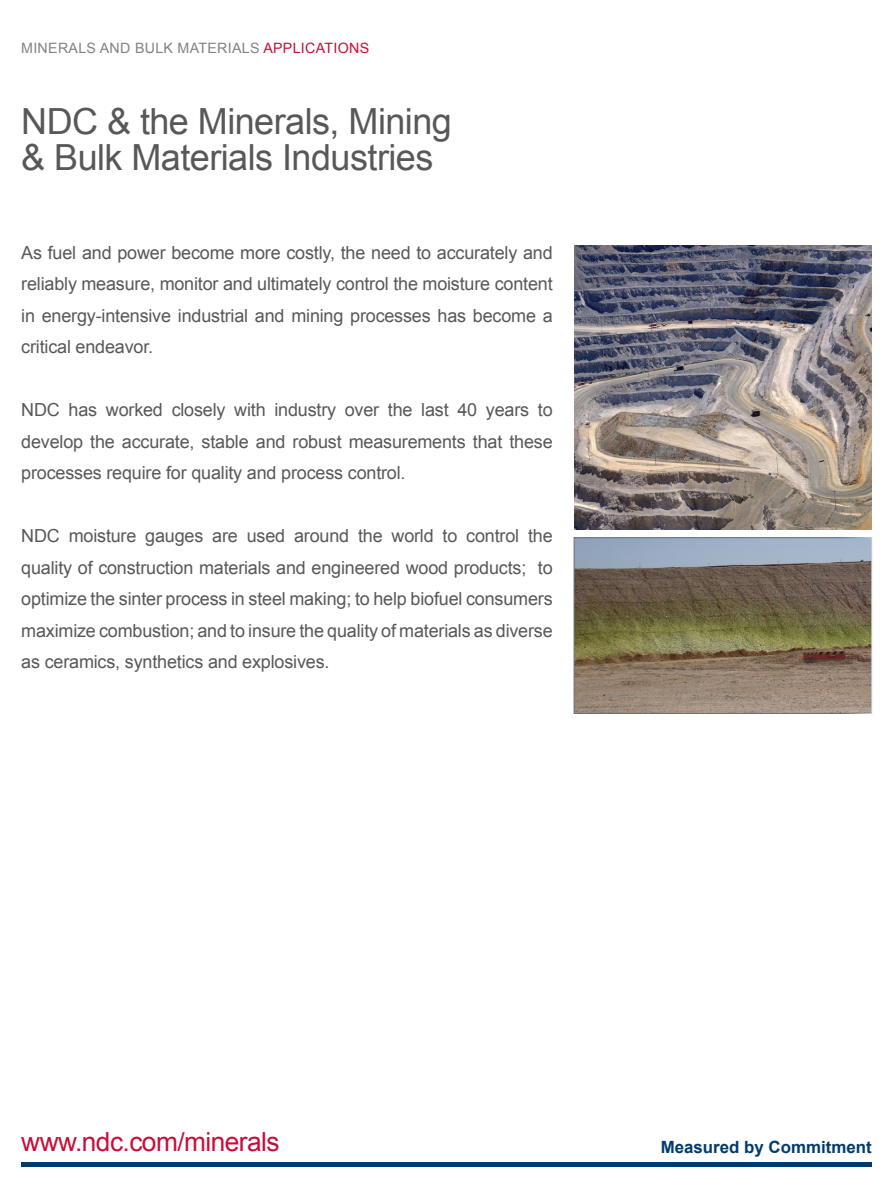
<style>
.page{position:relative;width:893px;height:1188px;background:#fff}
.page>*{position:absolute;margin:0;border:0;box-sizing:border-box;transform-origin:0 0}
.t1{font:36px/36px "Arial";letter-spacing:-.015em;color:#57585a}
.t2{font:26.25px "Arial";letter-spacing:-.02em;color:#c80d3a}
.t3{font:18px/31.5px "Arial";letter-spacing:-.01em;color:#57585a;text-align:justify}
.t4{font:700 16.8px "Arial";color:#003b70}
.t5{font:14.25px "Arial";letter-spacing:.02em;color:#808285}
.s1{color:#c80d3a}
</style>
<div class="page">
<img style="left:574px;top:246px;width:298px;height:284px">
<img style="left:576px;top:540px;width:294px;height:171px">
<div style="left:22px;top:1162px;width:850px;height:5px;background:#003b70"></div>
<p class="t5" style="left:21px;top:39px;width:349px">MINERALS AND BULK MATERIALS <span class="s1">APPLICATIONS</span></p>
<h1 class="t1" style="left:21px;top:104px;width:432px">NDC &amp; the Minerals, Mining &amp; Bulk Materials Industries</h1>
<p class="t3" style="left:21px;top:237px;width:533px">As fuel and power become more costly, the need to accurately and reliably measure, monitor and ultimately control the moisture content in energy-intensive industrial and mining processes has become a critical endeavor.</p>
<p class="t3" style="left:21px;top:394px;width:533px">NDC has worked closely with industry over the last 40 years to develop the accurate, stable and robust measurements that these processes require for quality and process control.</p>
<p class="t3" style="left:21px;top:520px;width:533px">NDC moisture gauges are used around the world to control the quality of construction materials and engineered wood products; to optimize the sinter process in steel making; to help biofuel consumers maximize combustion; and to insure the quality of materials as diverse as ceramics, synthetics and explosives.</p>
<h2 class="t2" style="left:21px;top:1124px;width:260px">www.ndc.com/minerals</h2>
<p class="t4" style="left:661px;top:1136px;width:212px">Measured by Commitment</p>
</div>
